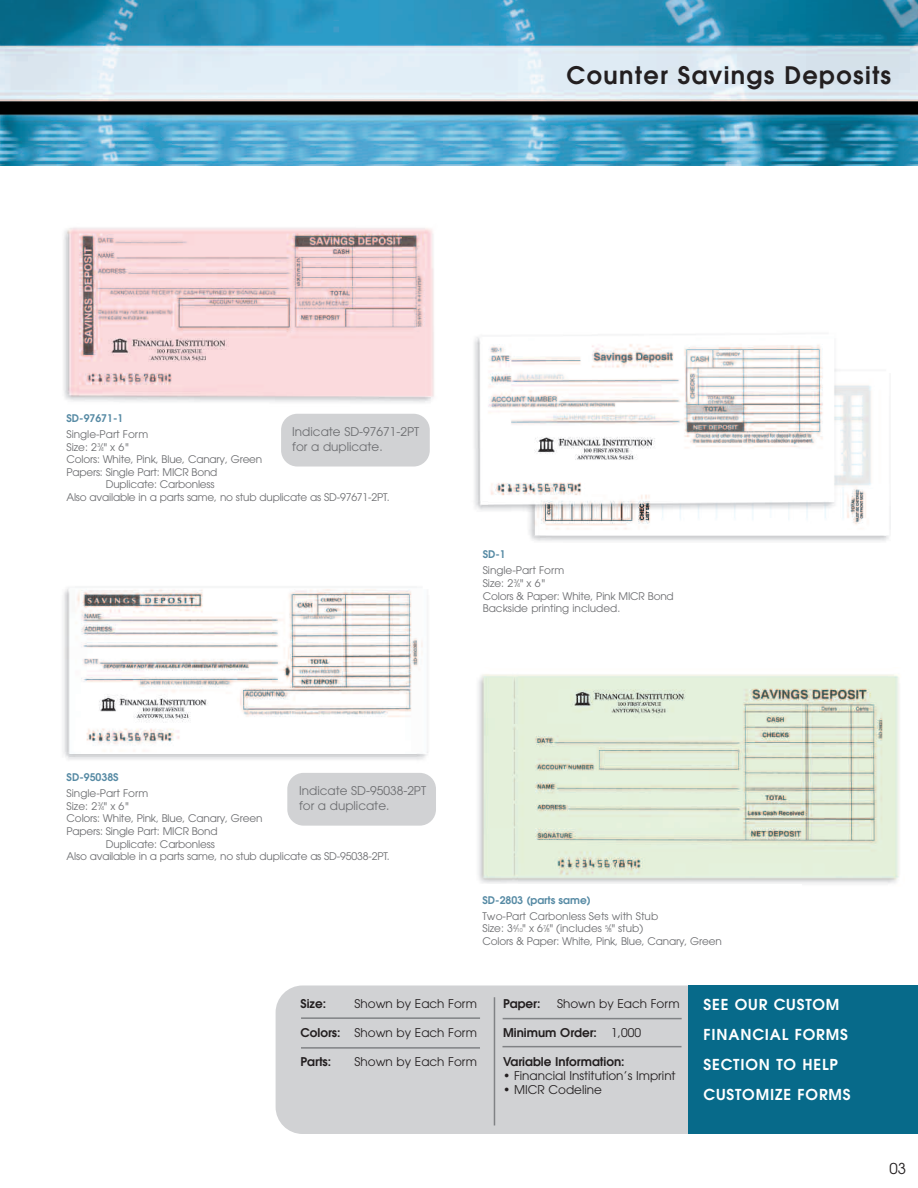
<style>
.page{position:relative;width:918px;height:1188px;background:#fff}
.page>*{position:absolute;margin:0;border:0;box-sizing:border-box;transform-origin:0 0}
.t1{font:600 24px "Avant Garde";letter-spacing:.055em;color:#231f20}
.t2{font:600 15px/30px "Avant Garde";letter-spacing:.055em;color:#fff}
.t3{font:15px "Avant Garde";color:#231f20}
.t4{font:12px "Avant Garde";color:#231f20}
.t5{font:12px/14.4px "Avant Garde";color:#6c6d70}
.t6{font:600 12px "Avant Garde";color:#231f20}
.t7{font:10.5px/12.6px "Avant Garde";letter-spacing:-.015em;color:#6c6d70}
.t8{font:600 10.5px "Avant Garde";color:#568aa4}
.s1{font-size:5.25px}
.s2{font-weight:600}
.s3{font-weight:400}
</style>
<div class="page">
<div style="left:276px;top:986px;width:557px;height:148px;background:#d1d2d4;border-radius:27px"></div>
<div style="left:688px;top:986px;width:230px;height:148px;background:#076a8a"></div>
<img style="left:0;top:0;width:918px;height:166px">
<hr style="left:301px;top:1017px;width:179px;height:2px;background:#808285">
<hr style="left:494px;top:997px;width:1px;height:128px;background:#808285">
<hr style="left:503px;top:1018px;width:179px;height:1px;background:#808285">
<hr style="left:301px;top:1047px;width:179px;height:2px;background:#808285">
<img style="left:63px;top:227px;width:371px;height:176px">
<img style="left:63px;top:587px;width:365px;height:173px">
<img style="left:478px;top:674px;width:421px;height:210px">
<img style="left:474px;top:333px;width:417px;height:208px">
<div style="left:287px;top:773px;width:149px;height:53px;background:#d1d2d4;border-radius:16px"></div>
<div style="left:281px;top:414px;width:149px;height:53px;background:#d1d2d4;border-radius:16px"></div>
<hr style="left:502px;top:1046px;width:179px;height:1px;background:#808285">
<h1 class="t1" style="left:567px;top:66px;width:326px">Counter Savings Deposits</h1>
<p class="t8" style="left:66px;top:414px;width:58px">SD-97671-1</p>
<p class="t7" style="left:66px;top:429px;width:83px">Single-Part Form</p>
<p class="t7" style="left:66px;top:442px;width:64px">Size: 2<sup>3</sup>⁄<span class="s1">4</span>" x 6"</p>
<p class="t7" style="left:66px;top:454px;width:197px">Colors: White, Pink, Blue, Canary, Green</p>
<p class="t7" style="left:66px;top:467px;width:153px">Papers: Single Part: MICR Bond</p>
<p class="t7" style="left:106px;top:479px;width:110px">Duplicate: Carbonless</p>
<p class="t7" style="left:66px;top:492px;width:325px">Also available in a parts same, no stub duplicate as SD-97671-2PT.</p>
<p class="t5" style="left:292px;top:426px;width:129px">Indicate SD-97671-2PT for a duplicate.</p>
<p class="t8" style="left:483px;top:551px;width:25px">SD-1</p>
<p class="t7" style="left:483px;top:565px;width:193px">Single-Part Form<br>Size: 2<sup>3</sup>⁄<span class="s1">4</span>" x 6"<br>Colors &amp; Paper: White, Pink MICR Bond<br>Backside printing included.</p>
<p class="t8" style="left:67px;top:774px;width:54px">SD-95038S</p>
<p class="t7" style="left:67px;top:788px;width:83px">Single-Part Form</p>
<p class="t7" style="left:67px;top:801px;width:64px">Size: 2<sup>3</sup>⁄<span class="s1">4</span>" x 6"</p>
<p class="t7" style="left:67px;top:813px;width:197px">Colors: White, Pink, Blue, Canary, Green</p>
<p class="t7" style="left:67px;top:826px;width:153px">Papers: Single Part: MICR Bond</p>
<p class="t7" style="left:106px;top:838px;width:110px">Duplicate: Carbonless</p>
<p class="t7" style="left:67px;top:851px;width:325px">Also available in a parts same, no stub duplicate as SD-95038-2PT.</p>
<p class="t5" style="left:299px;top:785px;width:129px">Indicate SD-95038-2PT for a duplicate.</p>
<p class="t8" style="left:482px;top:896px;width:110px">SD-2803 (parts same)</p>
<p class="t7" style="left:482px;top:911px;width:241px">Two-Part Carbonless Sets with Stub<br>Size: 3<sup>4</sup>⁄<span class="s1">10</span>" x 6<sup>7</sup>⁄<span class="s1">8</span>" (includes <sup>5</sup>⁄<span class="s1">8</span>" stub)<br>Colors &amp; Paper: White, Pink, Blue, Canary, Green</p>
<p class="t6" style="left:301px;top:999px;width:27px">Size:</p>
<p class="t4" style="left:355px;top:999px;width:124px">Shown by Each Form</p>
<p class="t4" style="left:301px;top:1028px;width:178px"><span class="s2">Colors:</span> Shown by Each Form</p>
<p class="t6" style="left:301px;top:1057px;width:32px">Parts:</p>
<p class="t4" style="left:355px;top:1057px;width:124px">Shown by Each Form</p>
<p class="t6" style="left:503px;top:999px;width:39px">Paper:</p>
<p class="t4" style="left:557px;top:999px;width:124px">Shown by Each Form</p>
<p class="t6" style="left:503px;top:1028px;width:139px">Minimum Order: <span class="s3">1,000</span></p>
<p class="t6" style="left:503px;top:1057px;width:123px">Variable Information:</p>
<p class="t4" style="left:503px;top:1071px;width:174px">• Financial Institution’s Imprint</p>
<p class="t4" style="left:503px;top:1085px;width:100px">• MICR Codeline</p>
<h2 class="t2" style="left:704px;top:991px;width:149px">SEE OUR CUSTOM<br>FINANCIAL FORMS<br>SECTION TO HELP<br>CUSTOMIZE FORMS</h2>
<h2 class="t3" style="left:890px;top:1163px;width:18px">03</h2>
</div>
